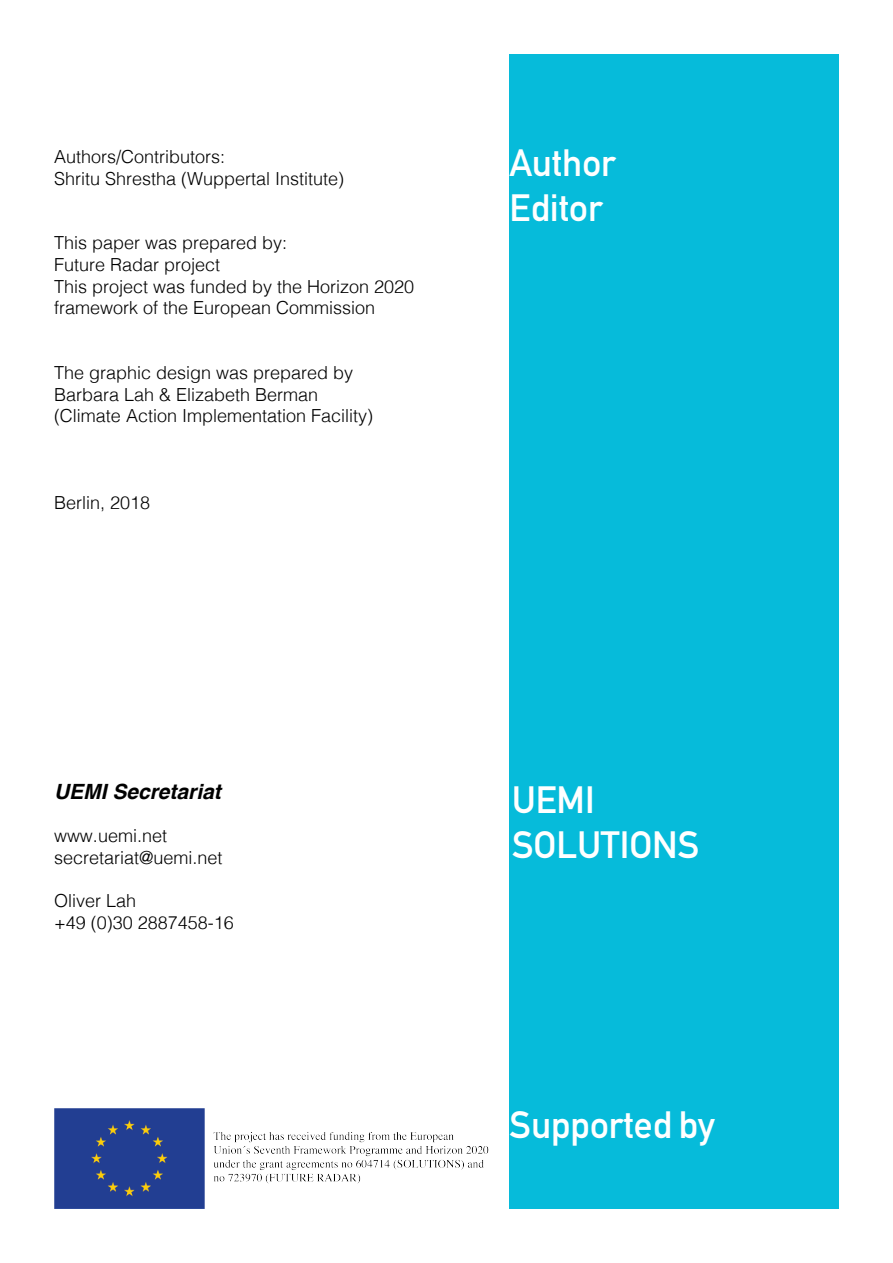
<style>
.page{position:relative;width:893px;height:1263px;background:#fff}
.page>*{position:absolute;margin:0;border:0;box-sizing:border-box;transform-origin:0 0}
.t1{font:700 37.5px "DIN Alternate";color:#fff}
.t2{font:italic 700 21px "Helvetica";color:#000}
.t3{font:300 18px "Helvetica";color:#000}
</style>
<div class="page">
<div style="left:509px;top:54px;width:330px;height:1155px;background:#06bbda"></div>
<img style="left:54px;top:1109px;width:434px;height:100px">
<p class="t3" style="left:54px;top:141px;width:173px">Authors/Contributors:</p>
<p class="t3" style="left:54px;top:163px;width:292px">Shritu Shrestha (Wuppertal Institute)</p>
<p class="t3" style="left:54px;top:228px;width:235px">This paper was prepared by:</p>
<p class="t3" style="left:54px;top:249px;width:168px">Future Radar project</p>
<p class="t3" style="left:54px;top:271px;width:362px">This project was funded by the Horizon 2020</p>
<p class="t3" style="left:54px;top:292px;width:323px">framework of the European Commission</p>
<p class="t3" style="left:54px;top:357px;width:301px">The graphic design was prepared by</p>
<p class="t3" style="left:54px;top:379px;width:266px">Barbara Lah &amp; Elizabeth Berman</p>
<p class="t3" style="left:54px;top:400px;width:321px">(Climate Action Implementation Facility)</p>
<p class="t3" style="left:54px;top:487px;width:98px">Berlin, 2018</p>
<p class="t1" style="left:509px;top:134px;width:108px">Author</p>
<p class="t1" style="left:509px;top:179px;width:95px">Editor</p>
<p class="t2" style="left:54px;top:774px;width:168px">UEMI Secretariat</p>
<p class="t3" style="left:54px;top:821px;width:115px">www.uemi.net</p>
<p class="t3" style="left:54px;top:842px;width:170px">secretariat@uemi.net</p>
<p class="t3" style="left:54px;top:885px;width:84px">Oliver Lah</p>
<p class="t3" style="left:54px;top:907px;width:181px">+49 (0)30 2887458-16</p>
<p class="t1" style="left:512px;top:771px;width:84px">UEMI</p>
<p class="t1" style="left:512px;top:816px;width:189px">SOLUTIONS</p>
<p class="t1" style="left:509px;top:1096px;width:207px">Supported by</p>
</div>
